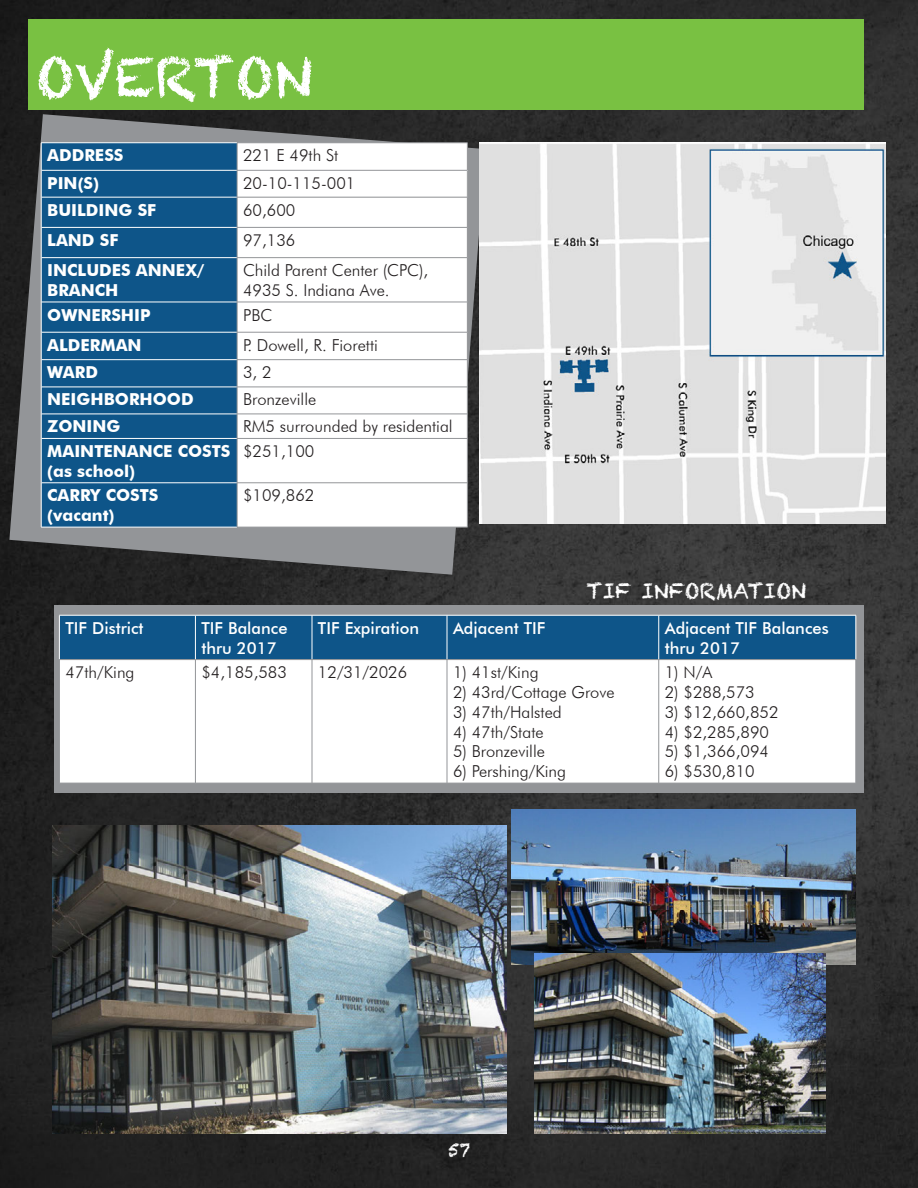
<style>
.page{position:relative;width:918px;height:1188px;background:#fff}
.page>*{position:absolute;margin:0;border:0;box-sizing:border-box;transform-origin:0 0}
.t1{font:54px "Chalkduster";color:#fff}
.t2{font:21px "Chalkduster";color:#fff}
.t3{font:18px "Chalkduster";color:#fff}
.t4{font:300 16.5px "Futura BT";color:#231f20}
.t5{font:700 16.5px/19.8px "Futura BT";color:#fff}
.t6{font:500 16.5px/19.8px "Futura BT";color:#fff}
</style>
<div class="page">
<img style="left:0;top:0;width:918px;height:1188px">
<img style="left:53px;top:825px;width:453px;height:309px">
<div style="left:54px;top:605px;width:810px;height:188px;background:#939598"></div>
<div style="left:60px;top:616px;width:796px;height:43px;background:#0e5589"></div>
<div style="left:60px;top:660px;width:796px;height:123px;background:#fff"></div>
<hr style="left:59px;top:615px;width:136px;height:1px;background:#fff">
<hr style="left:59px;top:615px;width:1px;height:44px;background:#fff">
<hr style="left:195px;top:615px;width:117px;height:1px;background:#fff">
<hr style="left:195px;top:615px;width:1px;height:44px;background:#fff">
<hr style="left:312px;top:615px;width:135px;height:1px;background:#fff">
<hr style="left:312px;top:615px;width:1px;height:44px;background:#fff">
<hr style="left:447px;top:615px;width:212px;height:1px;background:#fff">
<hr style="left:447px;top:615px;width:1px;height:44px;background:#fff">
<hr style="left:659px;top:615px;width:197px;height:1px;background:#fff">
<hr style="left:658px;top:615px;width:1px;height:44px;background:#fff">
<hr style="left:856px;top:615px;width:1px;height:44px;background:#fff">
<hr style="left:195px;top:660px;width:1px;height:123px;background:#939598">
<hr style="left:312px;top:660px;width:1px;height:123px;background:#939598">
<hr style="left:447px;top:660px;width:1px;height:123px;background:#939598">
<hr style="left:658px;top:660px;width:1px;height:123px;background:#939598">
<img style="left:512px;top:810px;width:343px;height:154px">
<svg style="left:9px;top:114px;width:477px;height:461px;background:#5b5c5e"></svg>
<div style="left:42px;top:143px;width:195px;height:384px;background:#0e5589"></div>
<svg style="left:238px;top:143px;width:229px;height:384px"></svg>
<div style="left:237px;top:170px;width:230px;height:27px;background:#fff"></div>
<hr style="left:41px;top:142px;width:196px;height:1px;background:#fff">
<svg style="left:41px;top:143px;width:1px;height:54px"></svg>
<hr style="left:41px;top:197px;width:1px;height:30px;background:#fff">
<hr style="left:41px;top:227px;width:1px;height:31px;background:#fff">
<hr style="left:41px;top:258px;width:1px;height:44px;background:#fff">
<hr style="left:41px;top:302px;width:1px;height:30px;background:#fff">
<svg style="left:41px;top:333px;width:1px;height:105px"></svg>
<hr style="left:41px;top:438px;width:1px;height:45px;background:#fff">
<hr style="left:41px;top:483px;width:1px;height:44px;background:#fff">
<hr style="left:41px;top:527px;width:196px;height:1px;background:#fff">
<hr style="left:41px;top:170px;width:196px;height:1px;background:#fff">
<hr style="left:41px;top:197px;width:196px;height:1px;background:#fff">
<hr style="left:41px;top:227px;width:196px;height:1px;background:#fff">
<hr style="left:41px;top:257px;width:196px;height:1px;background:#fff">
<hr style="left:41px;top:302px;width:196px;height:1px;background:#fff">
<hr style="left:41px;top:332px;width:196px;height:1px;background:#fff">
<hr style="left:41px;top:359px;width:196px;height:1px;background:#fff">
<hr style="left:41px;top:387px;width:196px;height:1px;background:#fff">
<hr style="left:41px;top:414px;width:196px;height:1px;background:#fff">
<hr style="left:41px;top:438px;width:196px;height:1px;background:#fff">
<hr style="left:41px;top:483px;width:196px;height:1px;background:#fff">
<hr style="left:237px;top:142px;width:231px;height:1px;background:#939598">
<hr style="left:237px;top:170px;width:231px;height:1px;background:#939598">
<svg style="left:237px;top:143px;width:1px;height:54px"></svg>
<svg style="left:467px;top:143px;width:1px;height:54px"></svg>
<hr style="left:237px;top:197px;width:231px;height:1px;background:#939598">
<hr style="left:237px;top:197px;width:1px;height:30px;background:#939598">
<hr style="left:467px;top:197px;width:1px;height:30px;background:#939598">
<hr style="left:237px;top:227px;width:231px;height:1px;background:#939598">
<svg style="left:237px;top:228px;width:1px;height:29px"></svg>
<svg style="left:467px;top:228px;width:1px;height:29px"></svg>
<hr style="left:237px;top:257px;width:231px;height:1px;background:#939598">
<hr style="left:237px;top:258px;width:1px;height:44px;background:#939598">
<hr style="left:467px;top:258px;width:1px;height:44px;background:#939598">
<hr style="left:237px;top:302px;width:231px;height:1px;background:#939598">
<hr style="left:237px;top:302px;width:1px;height:30px;background:#939598">
<hr style="left:467px;top:302px;width:1px;height:30px;background:#939598">
<hr style="left:237px;top:332px;width:231px;height:1px;background:#939598">
<hr style="left:237px;top:359px;width:231px;height:1px;background:#939598">
<hr style="left:237px;top:387px;width:231px;height:1px;background:#939598">
<hr style="left:237px;top:414px;width:231px;height:1px;background:#939598">
<svg style="left:237px;top:332px;width:1px;height:106px"></svg>
<svg style="left:467px;top:332px;width:1px;height:106px"></svg>
<hr style="left:237px;top:438px;width:231px;height:1px;background:#939598">
<hr style="left:237px;top:439px;width:1px;height:44px;background:#939598">
<hr style="left:467px;top:439px;width:1px;height:44px;background:#939598">
<hr style="left:237px;top:483px;width:231px;height:1px;background:#939598">
<hr style="left:237px;top:483px;width:1px;height:44px;background:#939598">
<hr style="left:467px;top:483px;width:1px;height:44px;background:#939598">
<hr style="left:237px;top:527px;width:231px;height:1px;background:#939598">
<img style="left:534px;top:953px;width:292px;height:181px">
<div style="left:28px;top:19px;width:836px;height:91px;background:#79c142"></div>
<img style="left:480px;top:143px;width:406px;height:380px">
<p class="t1" style="left:35px;top:45px;width:278px">OVERTON</p>
<p class="t5" style="left:47px;top:145px;width:78px">ADDRESS</p>
<p class="t4" style="left:243px;top:145px;width:97px">221 E 49th St</p>
<p class="t5" style="left:47px;top:173px;width:54px">PIN(S)</p>
<p class="t4" style="left:243px;top:173px;width:114px">20-10-115-001</p>
<p class="t5" style="left:47px;top:200px;width:111px">BUILDING SF</p>
<p class="t4" style="left:243px;top:200px;width:54px">60,600</p>
<p class="t5" style="left:47px;top:230px;width:73px">LAND SF</p>
<p class="t4" style="left:243px;top:230px;width:54px">97,136</p>
<p class="t5" style="left:47px;top:260px;width:159px">INCLUDES ANNEX/<br>BRANCH</p>
<p class="t4" style="left:243px;top:260px;width:187px">Child Parent Center (CPC),</p>
<p class="t4" style="left:243px;top:280px;width:148px">4935 S. Indiana Ave.</p>
<p class="t5" style="left:47px;top:305px;width:105px">OWNERSHIP</p>
<p class="t4" style="left:243px;top:305px;width:31px">PBC</p>
<p class="t5" style="left:47px;top:335px;width:96px">ALDERMAN</p>
<p class="t4" style="left:243px;top:335px;width:136px">P. Dowell, R. Fioretti</p>
<p class="t5" style="left:47px;top:362px;width:52px">WARD</p>
<p class="t4" style="left:243px;top:362px;width:30px">3, 2</p>
<p class="t5" style="left:47px;top:390px;width:148px">NEIGHBORHOOD</p>
<p class="t4" style="left:243px;top:390px;width:75px">Bronzeville</p>
<p class="t5" style="left:47px;top:417px;width:75px">ZONING</p>
<p class="t4" style="left:243px;top:417px;width:211px">RM5 surrounded by residential</p>
<p class="t5" style="left:47px;top:441px;width:185px">MAINTENANCE COSTS (as school)</p>
<p class="t4" style="left:243px;top:441px;width:73px">$251,100</p>
<p class="t5" style="left:47px;top:485px;width:113px">CARRY COSTS (vacant)</p>
<p class="t4" style="left:243px;top:485px;width:73px">$109,862</p>
<p class="t2" style="left:587px;top:579px;width:221px">TIF INFORMATION</p>
<p class="t6" style="left:65px;top:618px;width:80px">TIF District</p>
<p class="t6" style="left:201px;top:618px;width:88px">TIF Balance thru 2017</p>
<p class="t6" style="left:318px;top:618px;width:103px">TIF Expiration</p>
<p class="t6" style="left:453px;top:618px;width:94px">Adjacent TIF</p>
<p class="t6" style="left:665px;top:618px;width:165px">Adjacent TIF Balances thru 2017</p>
<p class="t4" style="left:65px;top:662px;width:71px">47th/King</p>
<p class="t4" style="left:201px;top:662px;width:87px">$4,185,583</p>
<p class="t4" style="left:318px;top:662px;width:91px">12/31/2026</p>
<p class="t4" style="left:453px;top:662px;width:87px">1) 41st/King</p>
<p class="t4" style="left:453px;top:682px;width:163px">2) 43rd/Cottage Grove</p>
<p class="t4" style="left:453px;top:702px;width:110px">3) 47th/Halsted</p>
<p class="t4" style="left:453px;top:722px;width:92px">4) 47th/State</p>
<p class="t4" style="left:453px;top:741px;width:94px">5) Bronzeville</p>
<p class="t4" style="left:453px;top:761px;width:115px">6) Pershing/King</p>
<p class="t4" style="left:665px;top:662px;width:49px">1) N/A</p>
<p class="t4" style="left:665px;top:682px;width:92px">2) $288,573</p>
<p class="t4" style="left:665px;top:702px;width:115px">3) $12,660,852</p>
<p class="t4" style="left:665px;top:722px;width:106px">4) $2,285,890</p>
<p class="t4" style="left:665px;top:741px;width:106px">5) $1,366,094</p>
<p class="t4" style="left:665px;top:761px;width:92px">6) $530,810</p>
<p class="t3" style="left:448px;top:1140px;width:24px">57</p>
</div>
